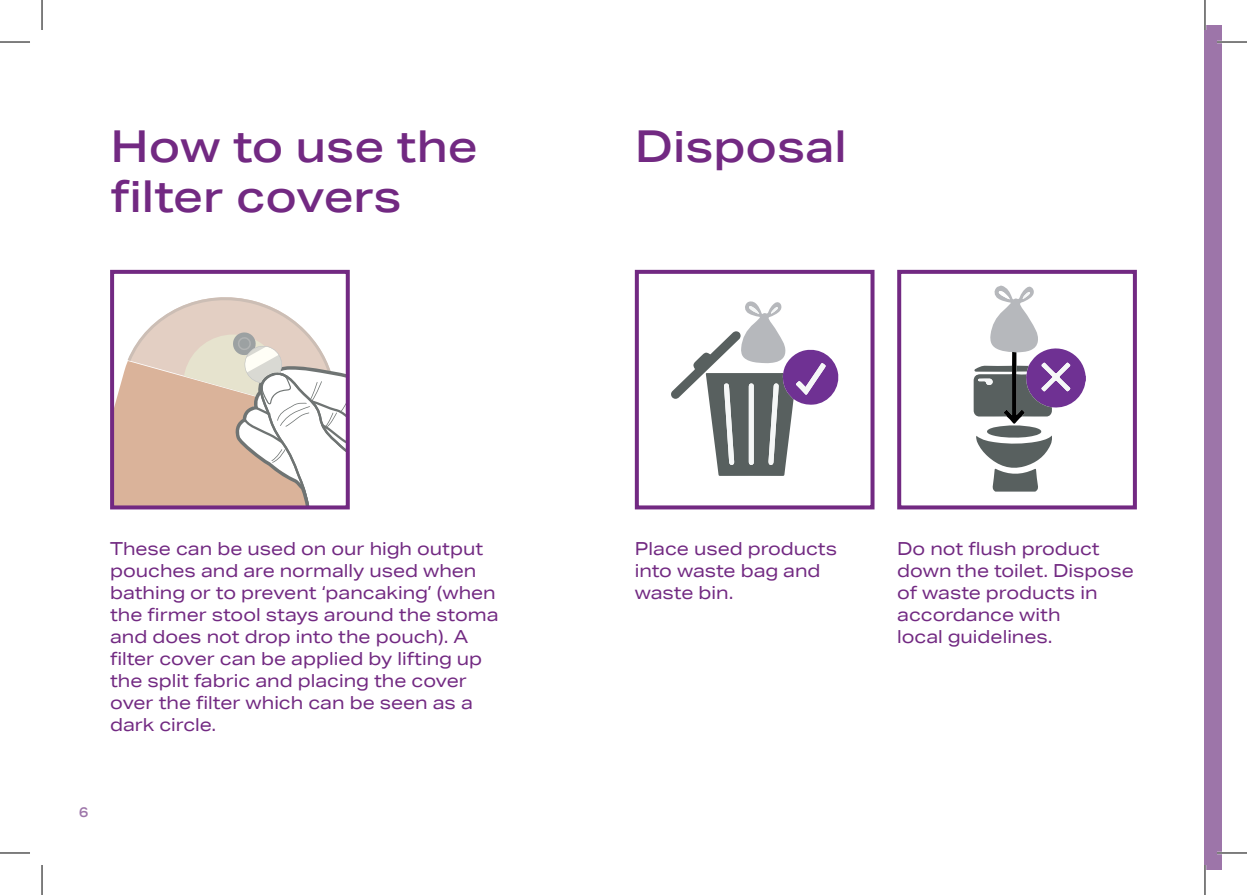
<style>
.page{position:relative;width:1247px;height:895px;background:#fff}
.page>*{position:absolute;margin:0;border:0;box-sizing:border-box;transform-origin:0 0}
.t1{font:500 44px/50px "Aktiv Grotesk Ex";color:#722982}
.t2{font:18px/22px "Aktiv Grotesk Ex";color:#722982}
.t3{font:500 14px "Aktiv Grotesk Ex";color:#9d75a9}
</style>
<div class="page">
<div style="left:897px;top:270px;width:239px;height:239px;background:#fff;border:4px solid #722982"></div>
<div style="left:634px;top:270px;width:240px;height:239px;background:#fff;border:4px solid #722982"></div>
<svg style="left:671px;top:301px;width:168px;height:175px"></svg>
<svg style="left:973px;top:286px;width:112px;height:205px"></svg>
<div style="left:1204px;top:25px;width:17px;height:845px;background:#9d75a9"></div>
<svg style="left:115px;top:297px;width:230px;height:207px"></svg>
<div style="left:110px;top:270px;width:240px;height:239px;border:4px solid #722982"></div>
<hr style="left:1216px;top:41px;width:30px;height:2px;background:#fff">
<hr style="left:1216px;top:851px;width:30px;height:3px;background:#fff">
<hr style="left:0;top:42px;width:30px;height:1px;background:#000">
<hr style="left:1216px;top:42px;width:30px;height:1px;background:#000">
<hr style="left:0;top:852px;width:30px;height:1px;background:#000">
<hr style="left:1216px;top:852px;width:30px;height:1px;background:#000">
<hr style="left:42px;top:0;width:1px;height:30px;background:#000">
<hr style="left:42px;top:865px;width:1px;height:30px;background:#000">
<hr style="left:1204px;top:0;width:1px;height:30px;background:#000">
<hr style="left:1204px;top:865px;width:1px;height:30px;background:#000">
<h1 class="t1" style="left:110px;top:121px;width:369px">How to use the filter covers</h1>
<p class="t2" style="left:110px;top:537px;width:390px">These can be used on our high output pouches and are normally used when bathing or to prevent ‘pancaking’ (when the firmer stool stays around the stoma and does not drop into the pouch). A filter cover can be applied by lifting up the split fabric and placing the cover over the filter which can be seen as a dark circle.</p>
<p class="t3" style="left:79px;top:803px;width:11px">6</p>
<h1 class="t1" style="left:634px;top:121px;width:213px">Disposal</h1>
<p class="t2" style="left:634px;top:537px;width:204px">Place used products into waste bag and waste bin.</p>
<p class="t2" style="left:897px;top:537px;width:238px">Do not flush product down the toilet. Dispose of waste products in accordance with<br>local guidelines.</p>
</div>
